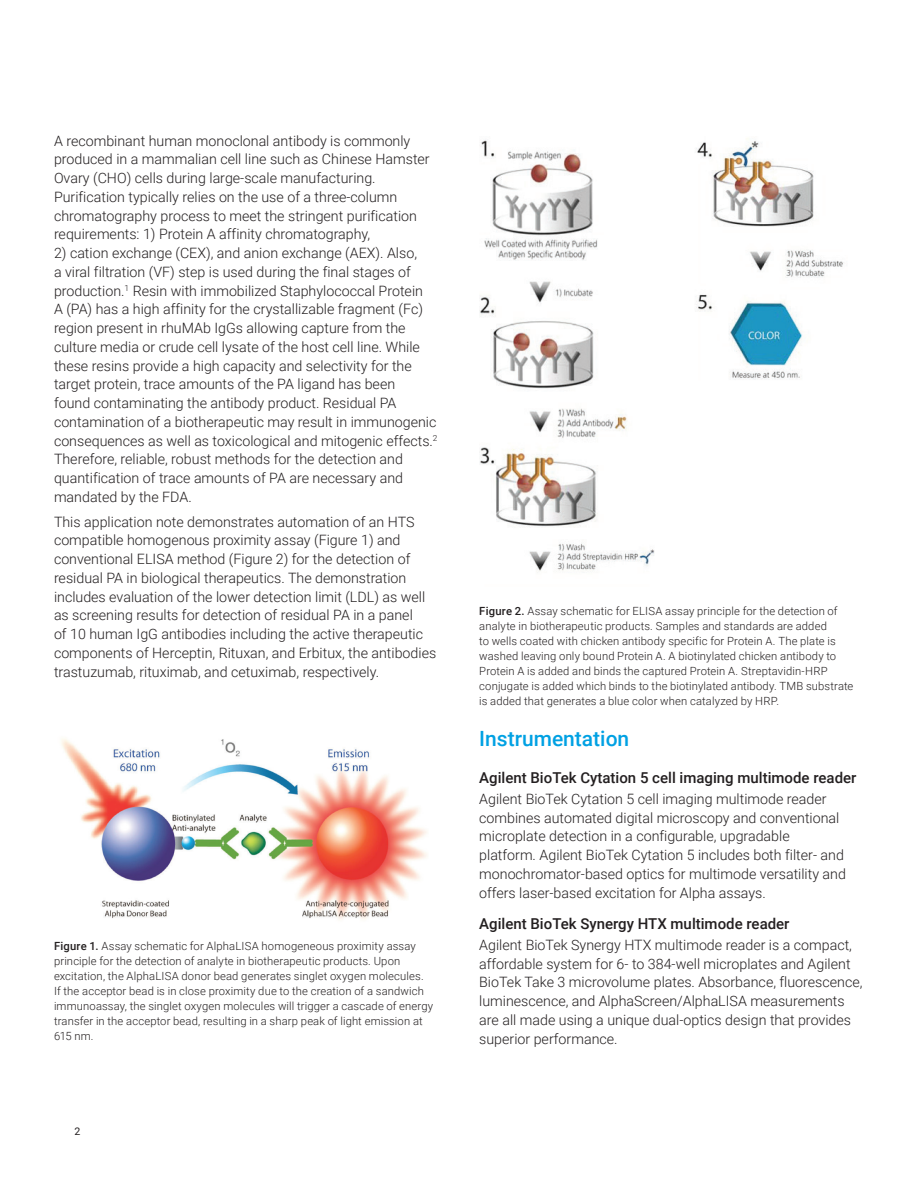
<style>
.page{position:relative;width:918px;height:1188px;background:#fff}
.page>*{position:absolute;margin:0;border:0;box-sizing:border-box;transform-origin:0 0}
.Header_1{font:500 21px "Roboto";color:#00a1e3}
.Header_2{font:500 15px "Roboto";color:#231f20}
.Text{font:300 14.25px/18.8px "Roboto";color:#231f20}
.t1{font:300 11.25px/15px "Roboto";letter-spacing:.015em;color:#231f20}
.t2{font:10.5px "Roboto";color:#231f20}
.s1{font-weight:500}
</style>
<div class="page">
<img style="left:61px;top:738px;width:366px;height:182px">
<img style="left:479px;top:140px;width:365px;height:431px">
<p class="Text" style="left:54px;top:131px;width:377px">A recombinant human monoclonal antibody is commonly produced in a mammalian cell line such as Chinese Hamster Ovary (CHO) cells during large-scale manufacturing.<br>Purification typically relies on the use of a three-column chromatography process to meet the stringent purification requirements: 1) Protein A affinity chromatography,</p>
<p class="Text" style="left:54px;top:243px;width:385px">2) cation exchange (CEX), and anion exchange (AEX). Also,<br>a viral filtration (VF) step is used during the final stages of production.<sup>1</sup> Resin with immobilized Staphylococcal Protein<br>A (PA) has a high affinity for the crystallizable fragment (Fc) region present in rhuMAb IgGs allowing capture from the culture media or crude cell lysate of the host cell line. While these resins provide a high capacity and selectivity for the target protein, trace amounts of the PA ligand has been<br>found contaminating the antibody product. Residual PA contamination of a biotherapeutic may result in immunogenic consequences as well as toxicological and mitogenic effects.<sup>2<br></sup>Therefore, reliable, robust methods for the detection and quantification of trace amounts of PA are necessary and mandated by the FDA.</p>
<p class="Text" style="left:54px;top:512px;width:384px">This application note demonstrates automation of an HTS compatible homogenous proximity assay (Figure 1) and conventional ELISA method (Figure 2) for the detection of residual PA in biological therapeutics. The demonstration includes evaluation of the lower detection limit (LDL) as well as screening results for detection of residual PA in a panel<br>of 10 human IgG antibodies including the active therapeutic components of Herceptin, Rituxan, and Erbitux, the antibodies trastuzumab, rituximab, and cetuximab, respectively.</p>
<p class="t1" style="left:54px;top:938px;width:381px"><span class="s1">Figure 1.</span> Assay schematic for AlphaLISA homogeneous proximity assay principle for the detection of analyte in biotherapeutic products. Upon excitation, the AlphaLISA donor bead generates singlet oxygen molecules.<br>If the acceptor bead is in close proximity due to the creation of a sandwich immunoassay, the singlet oxygen molecules will trigger a cascade of energy transfer in the acceptor bead, resulting in a sharp peak of light emission at 615 nm.</p>
<p class="t2" style="left:75px;top:1124px;width:7px">2</p>
<p class="t1" style="left:479px;top:603px;width:376px"><span class="s1">Figure 2.</span> Assay schematic for ELISA assay principle for the detection of analyte in biotherapeutic products. Samples and standards are added<br>to wells coated with chicken antibody specific for Protein A. The plate is washed leaving only bound Protein A. A biotinylated chicken antibody to Protein A is added and binds the captured Protein A. Streptavidin‑HRP conjugate is added which binds to the biotinylated antibody. TMB substrate is added that generates a blue color when catalyzed by HRP.</p>
<p class="Header_1" style="left:479px;top:724px;width:152px">Instrumentation</p>
<p class="Header_2" style="left:479px;top:767px;width:379px">Agilent BioTek Cytation 5 cell imaging multimode reader</p>
<p class="Text" style="left:479px;top:789px;width:368px">Agilent BioTek Cytation 5 cell imaging multimode reader combines automated digital microscopy and conventional microplate detection in a configurable, upgradable platform. Agilent BioTek Cytation 5 includes both filter- and monochromator-based optics for multimode versatility and offers laser-based excitation for Alpha assays.</p>
<p class="Header_2" style="left:479px;top:913px;width:312px">Agilent BioTek Synergy HTX multimode reader</p>
<p class="Text" style="left:479px;top:935px;width:385px">Agilent BioTek Synergy HTX multimode reader is a compact, affordable system for 6- to 384-well microplates and Agilent BioTek Take 3 microvolume plates. Absorbance, fluorescence, luminescence, and AlphaScreen/AlphaLISA measurements are all made using a unique dual-optics design that provides superior performance.</p>
</div>
